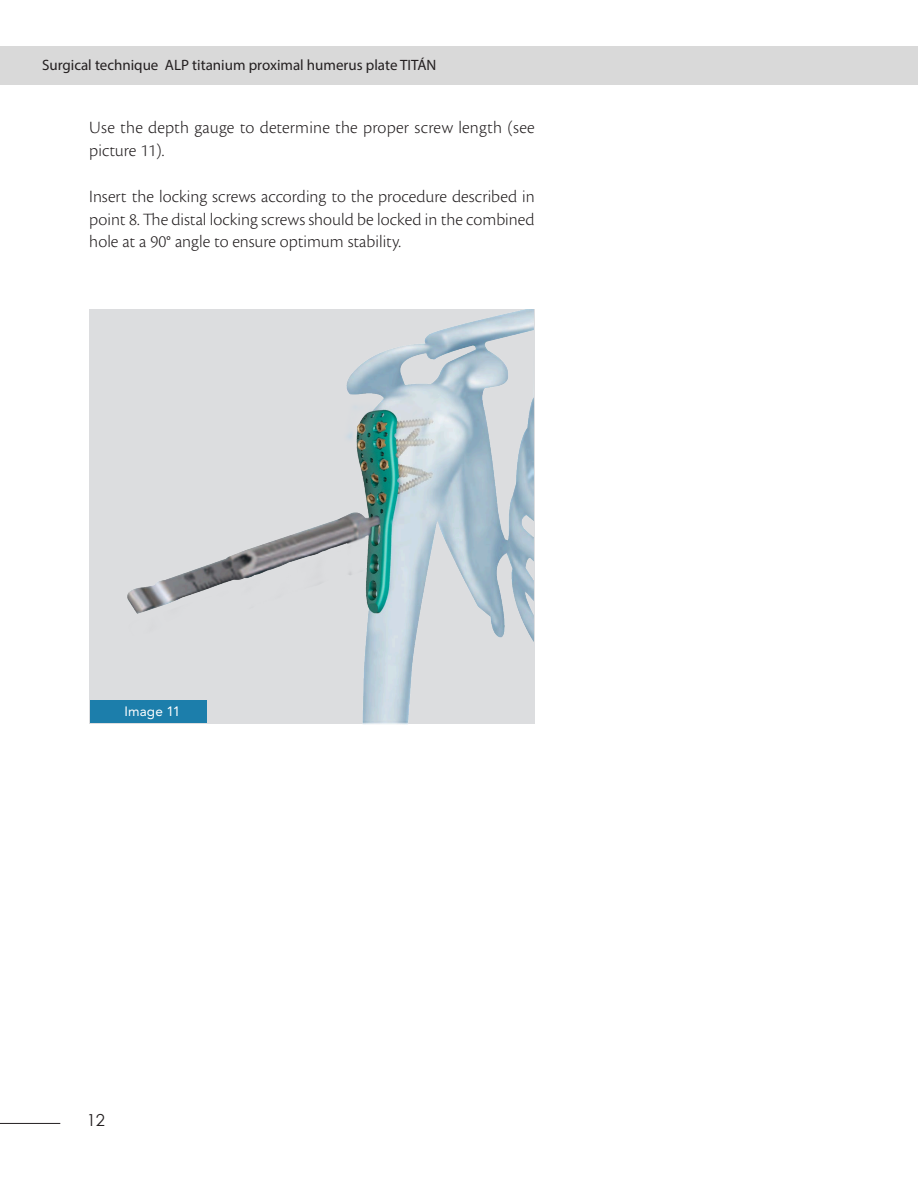
<style>
.page{position:relative;width:918px;height:1188px;background:#fff}
.page>*{position:absolute;margin:0;border:0;box-sizing:border-box;transform-origin:0 0}
.sinsangria{font:300 18px/22.8px "Cronos Pro";color:#231f20}
.t1{font:16.5px "Century Gothic";color:#231f20}
.t2{font:15px "Myriad Pro";color:#231f20}
.t3{font:13.5px "Avenir LT Std";letter-spacing:.01em;color:#fff}
</style>
<div class="page">
<div style="left:0;top:46px;width:918px;height:39px;background:#d9d9d9"></div>
<hr style="left:0;top:1123px;width:60px;height:1px;background:#231f20">
<div style="left:89px;top:309px;width:446px;height:414px;background:#dcdddf"></div>
<img style="left:114px;top:309px;width:419px;height:415px">
<div style="left:91px;top:701px;width:116px;height:22px;background:#1c7eab"></div>
<p class="t2" style="left:42px;top:55px;width:396px">Surgical technique ALP titanium proximal humerus plate TITÁN</p>
<p class="sinsangria" style="left:89px;top:116px;width:447px">Use the depth gauge to determine the proper screw length (see picture 11).</p>
<p class="sinsangria" style="left:89px;top:185px;width:447px;text-align:justify">Insert the locking screws according to the procedure described in point 8. The distal locking screws should be locked in the combined hole at a 90° angle to ensure optimum stability.</p>
<p class="t3" style="left:124px;top:703px;width:58px">Image 11</p>
<p class="t1" style="left:87px;top:1109px;width:20px">12</p>
</div>
